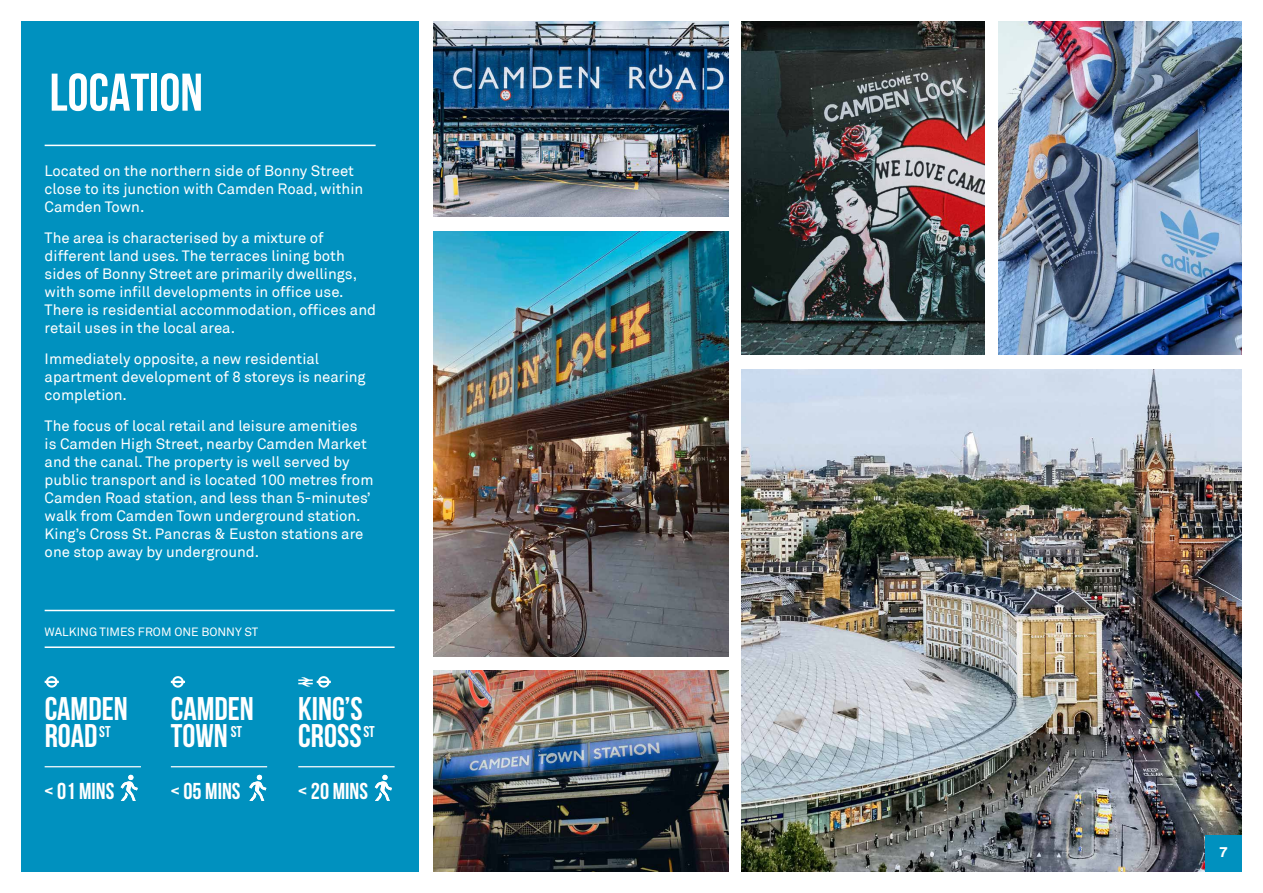
<style>
.page{position:relative;width:1263px;height:893px;background:#fff}
.page>*{position:absolute;margin:0;border:0;box-sizing:border-box;transform-origin:0 0}
.t1{font:700 52.95px "Bebas Neue";color:#fff}
.t2{font:700 32.7px/27.3px "Bebas Neue";color:#fff}
.t3{font:700 22.95px "Bebas Neue";color:#fff}
.t4{font:700 15.6px "Bebas Neue";color:#fff}
.t5{font:15px/18px "Akkurat";color:#fff}
.t6{font:700 15px "Circular";color:#fff}
.t7{font:12px "Akkurat";color:#fff}
</style>
<div class="page">
<div style="left:21px;top:21px;width:398px;height:851px;background:#0091bf"></div>
<img style="left:741px;top:370px;width:501px;height:502px">
<img style="left:434px;top:231px;width:294px;height:425px">
<img style="left:434px;top:671px;width:294px;height:201px">
<img style="left:434px;top:21px;width:294px;height:196px">
<img style="left:998px;top:21px;width:244px;height:334px">
<img style="left:741px;top:21px;width:243px;height:334px">
<svg style="left:171px;top:676px;width:14px;height:12px"></svg>
<svg style="left:45px;top:676px;width:14px;height:12px"></svg>
<svg style="left:298px;top:676px;width:33px;height:12px"></svg>
<svg style="left:249px;top:775px;width:17px;height:26px"></svg>
<svg style="left:121px;top:775px;width:17px;height:26px"></svg>
<svg style="left:375px;top:775px;width:17px;height:26px"></svg>
<hr style="left:171px;top:766px;width:96px;height:1px;background:#fff">
<hr style="left:45px;top:766px;width:96px;height:1px;background:#fff">
<hr style="left:298px;top:766px;width:97px;height:1px;background:#fff">
<hr style="left:45px;top:610px;width:350px;height:1px;background:#fff">
<hr style="left:45px;top:646px;width:350px;height:2px;background:#fff">
<hr style="left:45px;top:145px;width:331px;height:1px;background:#fff">
<div style="left:1205px;top:835px;width:37px;height:37px;background:#0091bf"></div>
<h1 class="t1" style="left:50px;top:63px;width:155px">LOCATION</h1>
<p class="t5" style="left:45px;top:162px;width:320px">Located on the northern side of Bonny Street close to its junction with Camden Road, within<br>Camden Town.</p>
<p class="t5" style="left:45px;top:229px;width:333px">The area is characterised by a mixture of different land uses. The terraces lining both sides of Bonny Street are primarily dwellings, with some infill developments in office use.<br>There is residential accommodation, offices and retail uses in the local area.</p>
<p class="t5" style="left:45px;top:350px;width:322px">Immediately opposite, a new residential apartment development of 8 storeys is nearing completion.</p>
<p class="t5" style="left:45px;top:417px;width:330px">The focus of local retail and leisure amenities<br>is Camden High Street, nearby Camden Market and the canal. The property is well served by public transport and is located 100 metres from Camden Road station, and less than 5-minutes’ walk from Camden Town underground station.<br>King’s Cross St. Pancras &amp; Euston stations are one stop away by underground.</p>
<p class="t7" style="left:45px;top:624px;width:215px">WALKING TIMES FROM ONE BONNY ST</p>
<h2 class="t2" style="left:45px;top:694px;width:85px">CAMDEN<br>ROAD</h2>
<h2 class="t2" style="left:171px;top:694px;width:85px">CAMDEN<br>TOWN</h2>
<h2 class="t2" style="left:298px;top:694px;width:66px">KING’S<br>CROSS</h2>
<p class="t4" style="left:99px;top:723px;width:13px">ST</p>
<p class="t4" style="left:231px;top:723px;width:13px">ST</p>
<p class="t4" style="left:363px;top:723px;width:13px">ST</p>
<h3 class="t3" style="left:45px;top:779px;width:71px">&lt; 01 MINS</h3>
<h3 class="t3" style="left:171px;top:779px;width:71px">&lt; 05 MINS</h3>
<h3 class="t3" style="left:298px;top:779px;width:71px">&lt; 20 MINS</h3>
<p class="t6" style="left:1220px;top:842px;width:9px">7</p>
</div>
